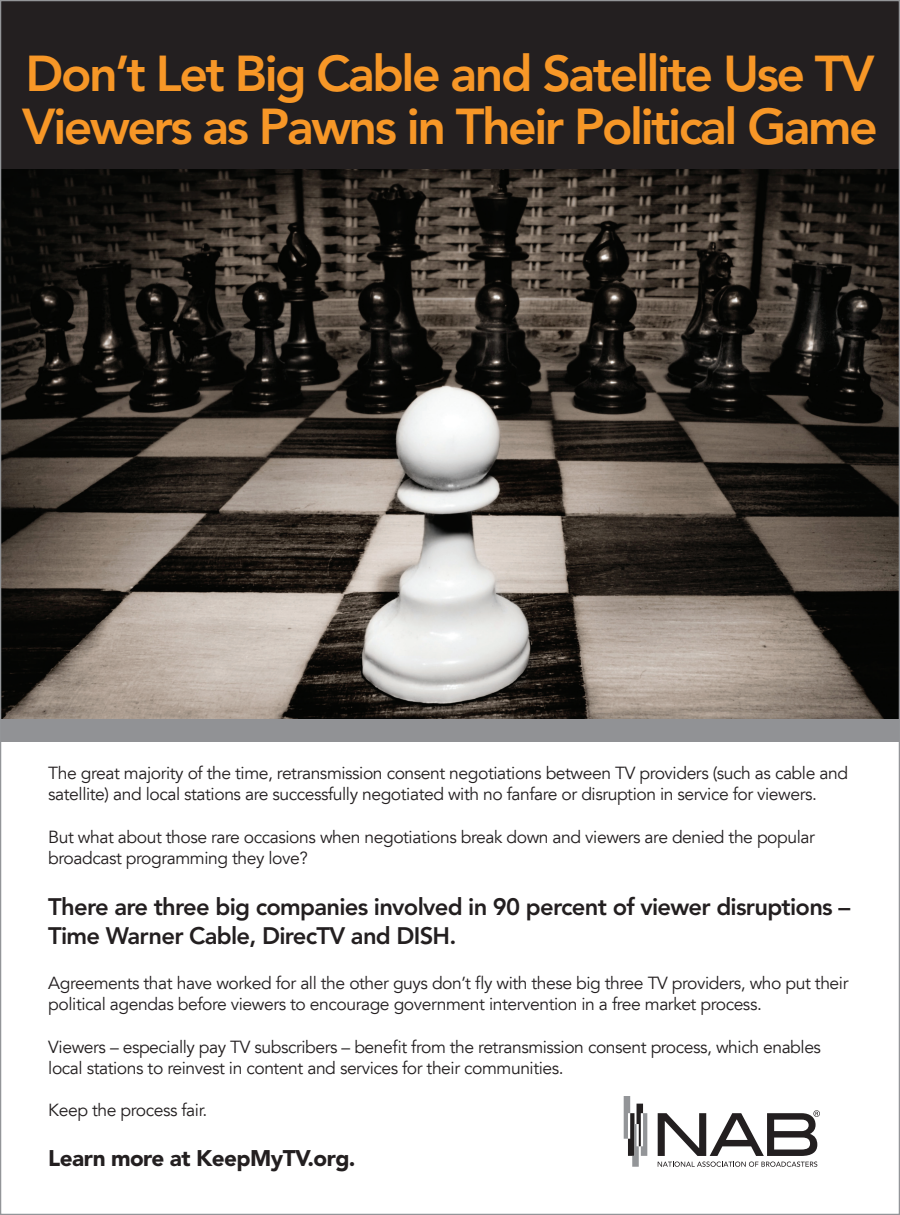
<style>
.page{position:relative;width:900px;height:1215px;background:#fff}
.page>*{position:absolute;margin:0;border:0;box-sizing:border-box;transform-origin:0 0}
.t1{font:800 50px/52.5px "Avenir LT Std";letter-spacing:-.05em;color:#f79727}
.t2{font:800 23.75px/28.8px "Avenir LT Std";letter-spacing:-.03em;color:#231f20}
.t3{font:900 22.5px "Avenir LT Std";letter-spacing:-.025em;color:#231f20}
.t4{font:17.5px/21.2px "Avenir LT";letter-spacing:-.025em;color:#231f20}
</style>
<div class="page">
<img style="left:2px;top:168px;width:896px;height:551px">
<div style="left:0;top:0;width:900px;height:168px;background:#231f20"></div>
<div style="left:0;top:719px;width:900px;height:22px;background:#919295"></div>
<svg style="left:658px;top:1162px;width:159px;height:5px"></svg>
<svg style="left:624px;top:1096px;width:23px;height:71px"></svg>
<svg style="left:658px;top:1110px;width:162px;height:46px"></svg>
<p class="t1" style="left:22px;top:48px;width:857px">Don’t Let Big Cable and Satellite Use TV<br>Viewers as Pawns in Their Political Game</p>
<p class="t4" style="left:48px;top:763px;width:801px">The great majority of the time, retransmission consent negotiations between TV providers (such as cable and satellite) and local stations are successfully negotiated with no fanfare or disruption in service for viewers.</p>
<p class="t4" style="left:48px;top:826px;width:768px">But what about those rare occasions when negotiations break down and viewers are denied the popular broadcast programming they love?</p>
<p class="t2" style="left:48px;top:893px;width:804px">There are three big companies involved in 90 percent of viewer disruptions –<br>Time Warner Cable, DirecTV and DISH.</p>
<p class="t4" style="left:48px;top:973px;width:802px">Agreements that have worked for all the other guys don’t fly with these big three TV providers, who put their political agendas before viewers to encourage government intervention in a free market process.</p>
<p class="t4" style="left:48px;top:1036px;width:774px">Viewers – especially pay TV subscribers – benefit from the retransmission consent process, which enables local stations to reinvest in content and services for their communities.</p>
<p class="t4" style="left:48px;top:1100px;width:161px">Keep the process fair.</p>
<p class="t3" style="left:48px;top:1145px;width:309px">Learn more at KeepMyTV.org.</p>
</div>
